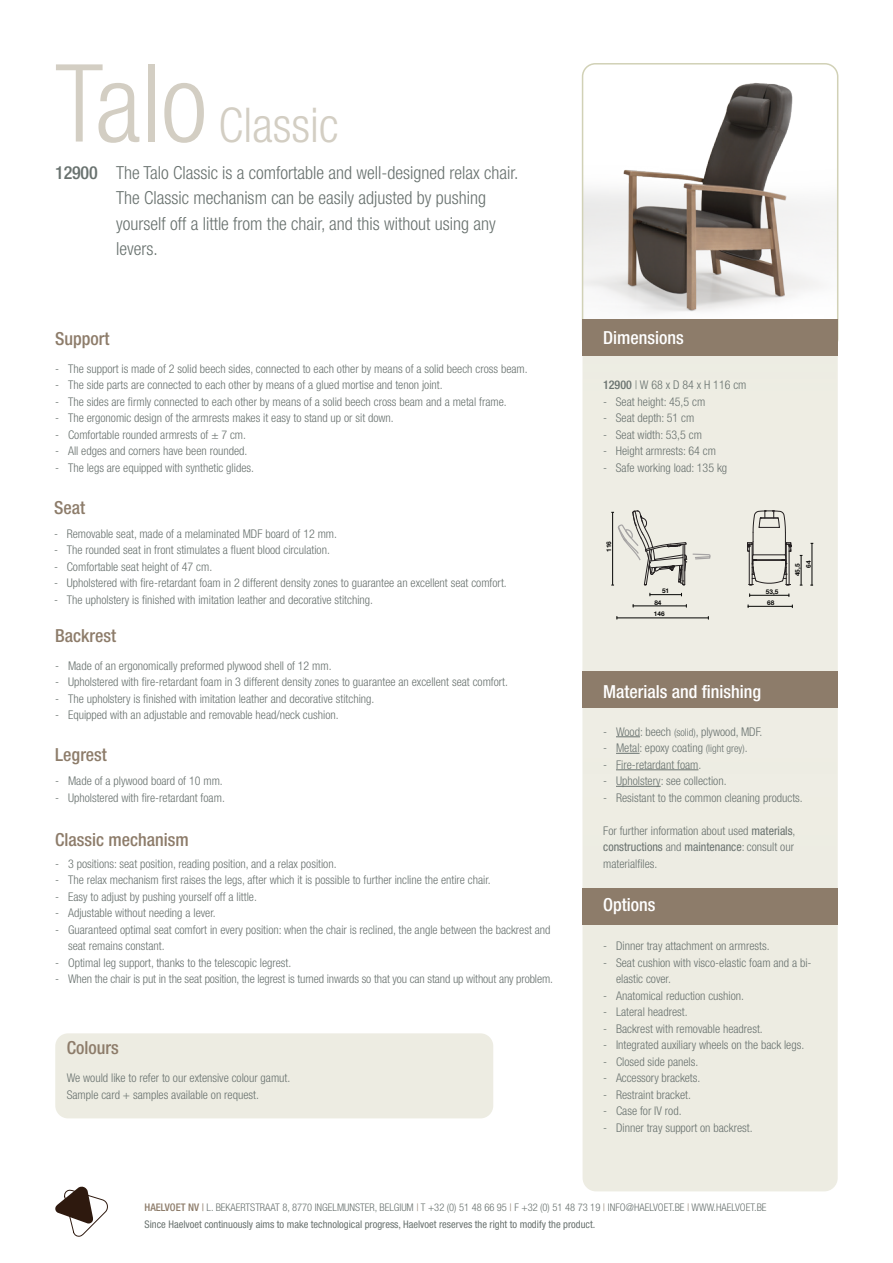
<style>
.page{position:relative;width:893px;height:1263px;background:#fff}
.page>*{position:absolute;margin:0;border:0;box-sizing:border-box;transform-origin:0 0}
.t1{font:300 condensed 108px "Helvetica Neue LT Std";color:#d3cec3}
.t2{font:300 condensed 48px "Helvetica Neue LT Std";color:#d3cec3}
.t3{font:300 condensed 18px/25.5px "Helvetica Neue LT Std";color:#69726f}
.t4{font:500 condensed 18px "Helvetica Neue LT Std";color:#8d7c6a}
.t5{font:500 condensed 18px "Helvetica Neue LT Std";color:#fff}
.t6{font:500 condensed 18px "Helvetica Neue LT Std";letter-spacing:-.01em;color:#69726f}
.t7{font:300 condensed 12px/16.5px "Helvetica Neue LT Std";color:#69726f}
.t8{font:300 condensed 10.5px "Helvetica Neue LT Std";color:#69726f}
.t9{font:condensed 10.5px "Helvetica Neue LT Std";color:#69726f}
.t10{font:700 6.45px/11.1px "Helvetica Neue LT Std";color:#050504}
.s1{font-weight:500}
.s2{font-size:10.5px}
.s3{font-weight:400}
.s4{font-weight:500;color:#8d7c6a}
.s5{font-weight:400;color:#8d7c6a}
.s6{color:#8d7c6a}
</style>
<div class="page">
<div style="left:583px;top:214px;width:254px;height:977px;background:#edece2;border-radius:13px"></div>
<div style="left:55px;top:1033px;width:438px;height:85px;background:#edece2;border-radius:13px"></div>
<div style="left:583px;top:889px;width:255px;height:36px;background:#8d7c6a"></div>
<div style="left:583px;top:672px;width:255px;height:36px;background:#8d7c6a"></div>
<svg style="left:55px;top:1187px;width:53px;height:49px"></svg>
<img style="left:583px;top:64px;width:255px;height:256px">
<div style="left:582px;top:63px;width:256px;height:289px;border:2px solid #d1d1b6;border-radius:13px"></div>
<div style="left:583px;top:320px;width:255px;height:36px;background:#8d7c6a"></div>
<svg style="left:747px;top:511px;width:44px;height:75px"></svg>
<hr style="left:750px;top:595px;width:39px;height:1px;background:#040503">
<hr style="left:748px;top:606px;width:44px;height:1px;background:#040503">
<hr style="left:650px;top:594px;width:31px;height:1px;background:#040503">
<hr style="left:633px;top:606px;width:53px;height:1px;background:#040503">
<hr style="left:801px;top:555px;width:1px;height:30px;background:#040503">
<hr style="left:617px;top:618px;width:91px;height:1px;background:#040503">
<hr style="left:812px;top:543px;width:1px;height:42px;background:#040503">
<svg style="left:611px;top:511px;width:100px;height:75px"></svg>
<svg style="left:616px;top:736px;width:24px;height:1px"></svg>
<svg style="left:616px;top:753px;width:24px;height:1px"></svg>
<hr style="left:616px;top:769px;width:82px;height:1px;background:#69726f">
<hr style="left:616px;top:786px;width:45px;height:1px;background:#69726f">
<h1 class="t1" style="left:55px;top:41px;width:153px">Talo</h1>
<h2 class="t2" style="left:219px;top:97px;width:121px">Classic</h2>
<h3 class="t3" style="left:116px;top:159px;width:404px">The Talo Classic is a comfortable and well-designed relax chair.<br>The Classic mechanism can be easily adjusted by pushing yourself off a little from the chair, and this without using any levers.</h3>
<h3 class="t6" style="left:55px;top:162px;width:44px">12900</h3>
<h3 class="t4" style="left:55px;top:327px;width:56px">Support</h3>
<p class="t7" style="left:55px;top:360px;width:474px">- The support is made of 2 solid beech sides, connected to each other by means of a solid beech cross beam.</p>
<p class="t7" style="left:55px;top:376px;width:389px">- The side parts are connected to each other by means of a glued mortise and tenon joint.</p>
<p class="t7" style="left:55px;top:393px;width:453px">- The sides are firmly connected to each other by means of a solid beech cross beam and a metal frame.</p>
<p class="t7" style="left:55px;top:409px;width:340px">- The ergonomic design of the armrests makes it easy to stand up or sit down.</p>
<p class="t7" style="left:55px;top:426px;width:192px">- Comfortable rounded armrests of ± 7 cm.</p>
<p class="t7" style="left:55px;top:442px;width:194px">- All edges and corners have been rounded.</p>
<p class="t7" style="left:55px;top:459px;width:200px">- The legs are equipped with synthetic glides.</p>
<h3 class="t4" style="left:54px;top:497px;width:33px">Seat</h3>
<p class="t7" style="left:54px;top:525px;width:285px">- Removable seat, made of a melaminated MDF board of 12 mm.</p>
<p class="t7" style="left:54px;top:541px;width:277px">- The rounded seat in front stimulates a fluent blood circulation.</p>
<p class="t7" style="left:54px;top:558px;width:160px">- Comfortable seat height of 47 cm.</p>
<p class="t7" style="left:54px;top:574px;width:454px">- Upholstered with fire-retardant foam in 2 different density zones to guarantee an excellent seat comfort.</p>
<p class="t7" style="left:54px;top:591px;width:321px">- The upholstery is finished with imitation leather and decorative stitching.</p>
<h3 class="t4" style="left:55px;top:625px;width:62px">Backrest</h3>
<p class="t7" style="left:55px;top:657px;width:278px">- Made of an ergonomically preformed plywood shell of 12 mm.</p>
<p class="t7" style="left:55px;top:673px;width:454px">- Upholstered with fire-retardant foam in 3 different density zones to guarantee an excellent seat comfort.</p>
<p class="t7" style="left:55px;top:690px;width:321px">- The upholstery is finished with imitation leather and decorative stitching.</p>
<p class="t7" style="left:55px;top:706px;width:285px">- Equipped with an adjustable and removable head/neck cushion.</p>
<h3 class="t4" style="left:55px;top:744px;width:53px">Legrest</h3>
<p class="t7" style="left:55px;top:772px;width:169px">- Made of a plywood board of 10 mm.</p>
<p class="t7" style="left:55px;top:789px;width:171px">- Upholstered with fire-retardant foam.</p>
<h3 class="t4" style="left:55px;top:829px;width:135px">Classic mechanism</h3>
<p class="t7" style="left:55px;top:855px;width:283px">- 3 positions: seat position, reading position, and a relax position.</p>
<p class="t7" style="left:55px;top:871px;width:437px">- The relax mechanism first raises the legs, after which it is possible to further incline the entire chair.</p>
<p class="t7" style="left:55px;top:888px;width:203px">- Easy to adjust by pushing yourself off a little.</p>
<p class="t7" style="left:55px;top:904px;width:162px">- Adjustable without needing a lever.</p>
<p class="t7" style="left:68px;top:921px;width:484px;text-indent:-13px">- Guaranteed optimal seat comfort in every position: when the chair is reclined, the angle between the backrest and seat remains constant.</p>
<p class="t7" style="left:55px;top:954px;width:238px">- Optimal leg support, thanks to the telescopic legrest.</p>
<p class="t7" style="left:55px;top:970px;width:499px">- When the chair is put in the seat position, the legrest is turned inwards so that you can stand up without any problem.</p>
<h3 class="t4" style="left:67px;top:1037px;width:54px">Colours</h3>
<p class="t7" style="left:67px;top:1069px;width:225px">We would like to refer to our extensive colour gamut.<br>Sample card + samples available on request.</p>
<h3 class="t5" style="left:603px;top:327px;width:82px">Dimensions</h3>
<p class="t7" style="left:603px;top:376px;width:145px"><span class="s1">12900</span> | W 68 x D 84 x H 116 cm</p>
<p class="t7" style="left:603px;top:393px;width:104px">- Seat height: 45,5 cm</p>
<p class="t7" style="left:603px;top:409px;width:93px">- Seat depth: 51 cm</p>
<p class="t7" style="left:603px;top:426px;width:100px">- Seat width: 53,5 cm</p>
<p class="t7" style="left:603px;top:442px;width:114px">- Height armrests: 64 cm</p>
<p class="t7" style="left:603px;top:459px;width:126px">- Safe working load: 135 kg</p>
<p class="t10" style="left:603px;top:552px;width:12px;rotate:-90deg">116</p>
<p class="t10" style="left:662px;top:585px;width:9px">51</p>
<p class="t10" style="left:654px;top:596px;width:12px;line-height:11.7px">84<br>146</p>
<p class="t10" style="left:766px;top:586px;width:14px">53,5<br>68</p>
<p class="t10" style="left:792px;top:568px;width:9px;text-indent:-8px;rotate:-90deg">45,5<br>64</p>
<h3 class="t5" style="left:603px;top:680px;width:159px">Materials and finishing</h3>
<p class="t7" style="left:603px;top:723px;width:161px">- Wood: beech <span class="s2">(solid)</span>, plywood, MDF.</p>
<p class="t7" style="left:603px;top:739px;width:146px">- Metal: epoxy coating <span class="s2">(light grey)</span>.</p>
<p class="t7" style="left:603px;top:756px;width:100px">- Fire-retardant foam.</p>
<p class="t7" style="left:603px;top:772px;width:125px">- Upholstery: see collection.</p>
<p class="t7" style="left:603px;top:789px;width:201px">- Resistant to the common cleaning products.</p>
<p class="t7" style="left:603px;top:822px;width:194px">For further information about used <span class="s3">materials</span>, <span class="s3">constructions</span> and <span class="s3">maintenance</span>: consult our materialfiles.</p>
<h3 class="t5" style="left:603px;top:894px;width:54px">Options</h3>
<p class="t7" style="left:603px;top:937px;width:168px">- Dinner tray attachment on armrests.</p>
<p class="t7" style="left:616px;top:954px;width:197px;text-indent:-13px">- Seat cushion with visco-elastic foam and a bi&shy;elastic cover.</p>
<p class="t7" style="left:603px;top:987px;width:142px">- Anatomical reduction cushion.</p>
<p class="t7" style="left:603px;top:1003px;width:86px">- Lateral headrest.</p>
<p class="t7" style="left:603px;top:1020px;width:161px">- Backrest with removable headrest.</p>
<p class="t7" style="left:603px;top:1036px;width:202px">- Integrated auxiliary wheels on the back legs.</p>
<p class="t7" style="left:603px;top:1053px;width:97px">- Closed side panels.</p>
<p class="t7" style="left:603px;top:1069px;width:98px">- Accessory brackets.</p>
<p class="t7" style="left:603px;top:1086px;width:89px">- Restraint bracket.</p>
<p class="t7" style="left:603px;top:1102px;width:80px">- Case for IV rod.</p>
<p class="t7" style="left:603px;top:1119px;width:151px">- Dinner tray support on backrest.</p>
<p class="t8" style="left:145px;top:1201px;width:623px"><span class="s4">HAELVOET NV</span> <span class="s5">|</span> L. BEKAERTSTRAAT 8, 8770 INGELMUNSTER, BELGIUM <span class="s6">|</span> T +32 (0) 51 48 66 95 <span class="s6">|</span> F +32 (0) 51 48 73 19 <span class="s6">|</span> INFO@HAELVOET.BE <span class="s6">|</span> WWW.HAELVOET.BE</p>
<p class="t9" style="left:145px;top:1218px;width:452px">Since Haelvoet continuously aims to make technological progress, Haelvoet reserves the right to modify the product.</p>
</div>
